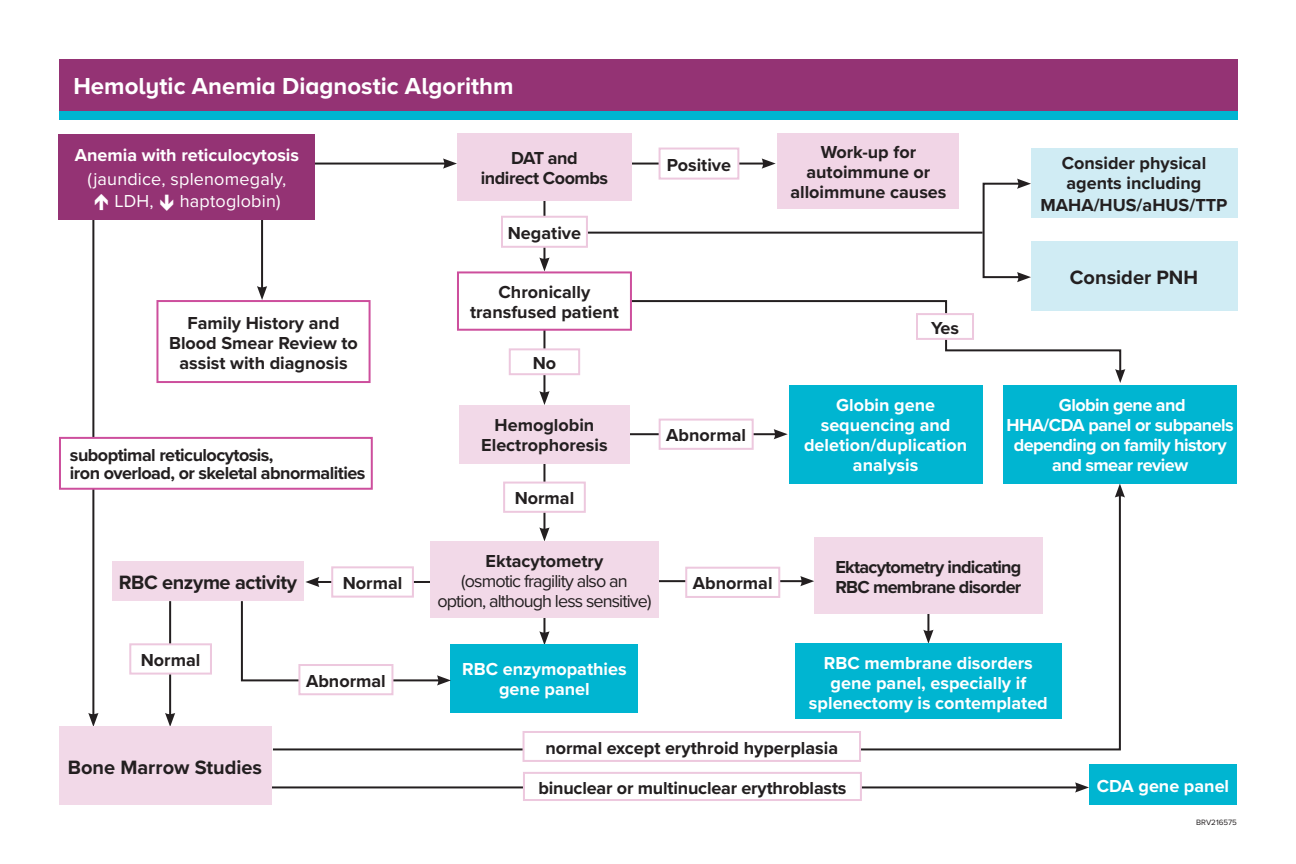
<style>
.page{position:relative;width:1296px;height:864px;background:#fff}
.page>*{position:absolute;margin:0;border:0;box-sizing:border-box;transform-origin:0 0}
.t1{font:700 24px "Proxima Nova A";color:#fff}
.t2{font:700 20px "Proxima Nova";color:#231f20}
.t3{font:700 20px "Proxima Nova";letter-spacing:-.02em;color:#231f20}
.t4{font:700 18px/20px "Proxima Nova";color:#231f20;text-align:center}
.t5{font:700 18px/20px "Proxima Nova";color:#fff;text-align:center}
.t6{font:700 18px/20px "Proxima Nova";letter-spacing:-.03em;color:#fff;text-align:center}
.t7{font:700 18px/18px "Proxima Nova";letter-spacing:-.03em;color:#231f20}
.t8{font:18px/20px "Proxima Nova";letter-spacing:-.05em;color:#231f20;text-align:center}
.t9{font:700 18px/20px "Proxima Nova";letter-spacing:-.04em;color:#231f20}
.t10{font:18px/21.6px "Proxima Nova";letter-spacing:.01em;color:#fff}
.t11{font:700 18px/20px "Proxima Nova";letter-spacing:-.025em;color:#231f20;text-align:center}
.t12{font:8px "Proxima Nova A";color:#231f20}
</style>
<div class="page">
<div style="left:59px;top:108px;width:1178px;height:11px;background:#00b5d1"></div>
<div style="left:59px;top:59px;width:1178px;height:51px;background:#943374"></div>
<hr style="left:625px;top:163px;width:140px;height:2px;background:#231f20">
<svg style="left:762px;top:158px;width:14px;height:11px"></svg>
<div style="left:1031px;top:242px;width:206px;height:69px;background:#d0ecf4"></div>
<div style="left:1031px;top:148px;width:206px;height:70px;background:#d0ecf4"></div>
<div style="left:778px;top:133px;width:181px;height:76px;background:#f1d5e6"></div>
<hr style="left:305px;top:163px;width:141px;height:2px;background:#231f20">
<svg style="left:443px;top:158px;width:14px;height:11px"></svg>
<hr style="left:261px;top:193px;width:2px;height:96px;background:#231f20">
<svg style="left:257px;top:286px;width:10px;height:14px"></svg>
<hr style="left:92px;top:193px;width:2px;height:523px;background:#231f20">
<svg style="left:88px;top:713px;width:10px;height:14px"></svg>
<div style="left:660px;top:149px;width:78px;height:30px;background:#fff"></div>
<div style="left:659px;top:148px;width:80px;height:32px;border:2px solid #edc8de"></div>
<div style="left:59px;top:437px;width:314px;height:53px;border:2px solid #cd4f9d"></div>
<hr style="left:543px;top:201px;width:2px;height:60px;background:#231f20">
<svg style="left:539px;top:257px;width:11px;height:14px"></svg>
<hr style="left:543px;top:327px;width:2px;height:67px;background:#231f20">
<svg style="left:539px;top:391px;width:11px;height:14px"></svg>
<hr style="left:543px;top:463px;width:2px;height:67px;background:#231f20">
<hr style="left:536px;top:232px;width:447px;height:2px;background:#231f20">
<div style="left:983px;top:183px;width:38px;height:95px;border:2px solid #231f20"></div>
<svg style="left:1017px;top:179px;width:14px;height:10px"></svg>
<svg style="left:1017px;top:272px;width:14px;height:10px"></svg>
<hr style="left:271px;top:786px;width:807px;height:2px;background:#231f20">
<svg style="left:1075px;top:782px;width:14px;height:11px"></svg>
<hr style="left:169px;top:601px;width:2px;height:115px;background:#231f20">
<svg style="left:165px;top:713px;width:10px;height:14px"></svg>
<svg style="left:271px;top:497px;width:850px;height:254px"></svg>
<svg style="left:1115px;top:484px;width:10px;height:14px"></svg>
<hr style="left:596px;top:433px;width:181px;height:2px;background:#231f20">
<svg style="left:774px;top:429px;width:14px;height:10px"></svg>
<hr style="left:655px;top:580px;width:148px;height:2px;background:#231f20">
<svg style="left:800px;top:576px;width:14px;height:10px"></svg>
<div style="left:502px;top:217px;width:85px;height:30px;background:#fff"></div>
<div style="left:501px;top:216px;width:87px;height:32px;border:2px solid #edc8de"></div>
<div style="left:457px;top:133px;width:175px;height:68px;background:#f1d5e6"></div>
<div style="left:59px;top:134px;width:256px;height:86px;background:#943374"></div>
<div style="left:156px;top:300px;width:215px;height:83px;border:2px solid #cd4f9d"></div>
<div style="left:524px;top:732px;width:336px;height:29px;background:#fff"></div>
<div style="left:523px;top:731px;width:338px;height:31px;border:2px solid #edc8de"></div>
<div style="left:524px;top:773px;width:337px;height:27px;background:#fff"></div>
<div style="left:523px;top:772px;width:339px;height:29px;border:2px solid #edc8de"></div>
<div style="left:1089px;top:764px;width:148px;height:41px;background:#00b5d1"></div>
<div style="left:451px;top:644px;width:187px;height:68px;background:#00b5d1"></div>
<div style="left:130px;top:644px;width:81px;height:30px;background:#fff"></div>
<div style="left:129px;top:643px;width:83px;height:32px;border:2px solid #edc8de"></div>
<div style="left:789px;top:385px;width:194px;height:98px;background:#00b5d1"></div>
<div style="left:660px;top:420px;width:93px;height:29px;background:#fff"></div>
<div style="left:659px;top:419px;width:95px;height:31px;border:2px solid #edc8de"></div>
<div style="left:686px;top:568px;width:93px;height:29px;background:#fff"></div>
<div style="left:685px;top:567px;width:95px;height:31px;border:2px solid #edc8de"></div>
<div style="left:795px;top:644px;width:266px;height:75px;background:#00b5d1"></div>
<div style="left:112px;top:561px;width:192px;height:40px;background:#f2d9e8"></div>
<div style="left:1003px;top:385px;width:234px;height:98px;background:#00b5d1"></div>
<div style="left:59px;top:727px;width:212px;height:78px;background:#f2d9e8"></div>
<div style="left:510px;top:349px;width:69px;height:25px;background:#fff"></div>
<div style="left:509px;top:348px;width:71px;height:27px;border:2px solid #edc8de"></div>
<div style="left:458px;top:272px;width:173px;height:58px;background:#fff"></div>
<div style="left:457px;top:271px;width:175px;height:60px;border:2px solid #cd4f9d"></div>
<div style="left:332px;top:567px;width:81px;height:30px;background:#fff"></div>
<div style="left:331px;top:566px;width:83px;height:32px;border:2px solid #edc8de"></div>
<div style="left:504px;top:483px;width:81px;height:29px;background:#fff"></div>
<div style="left:503px;top:482px;width:83px;height:31px;border:2px solid #edc8de"></div>
<div style="left:430px;top:541px;width:229px;height:77px;background:#f2d9e8"></div>
<div style="left:814px;top:537px;width:229px;height:77px;background:#f2d9e8"></div>
<div style="left:459px;top:405px;width:171px;height:58px;background:#f2d9e8"></div>
<svg style="left:240px;top:599px;width:211px;height:87px"></svg>
<div style="left:299px;top:665px;width:93px;height:29px;background:#fff"></div>
<div style="left:298px;top:664px;width:95px;height:31px;border:2px solid #edc8de"></div>
<svg style="left:630px;top:299px;width:495px;height:84px"></svg>
<div style="left:917px;top:314px;width:56px;height:25px;background:#fff"></div>
<div style="left:916px;top:313px;width:58px;height:27px;border:2px solid #edc8de"></div>
<h1 class="t1" style="left:73px;top:68px;width:442px">Hemolytic Anemia Diagnostic Algorithm</h1>
<p class="t5" style="left:75px;top:145px;width:226px">Anemia with reticulocytosis</p>
<p class="t10" style="left:114px;top:168px;width:173px;text-indent:-27px">(jaundice, splenomegaly,<br>LDH,</p>
<p class="t10" style="left:180px;top:189px;width:102px">haptoglobin)</p>
<p class="t4" style="left:169px;top:312px;width:190px">Family History and<br>Blood Smear Review to assist with diagnosis</p>
<p class="t7" style="left:70px;top:446px;width:297px">suboptimal reticulocytosis,<br>iron overload, or skeletal abnormalities</p>
<p class="t11" style="left:481px;top:148px;width:129px">DAT and indirect Coombs</p>
<p class="t4" style="left:508px;top:222px;width:75px">Negative</p>
<p class="t4" style="left:470px;top:282px;width:150px">Chronically transfused patient</p>
<p class="t4" style="left:533px;top:353px;width:25px">No</p>
<p class="t4" style="left:481px;top:415px;width:128px">Hemoglobin<br>Electrophoresis</p>
<p class="t4" style="left:515px;top:488px;width:61px">Normal</p>
<p class="t4" style="left:667px;top:154px;width:66px">Positive</p>
<p class="t4" style="left:666px;top:425px;width:81px">Abnormal</p>
<p class="t4" style="left:790px;top:141px;width:158px">Work-up for autoimmune or alloimmune causes</p>
<p class="t4" style="left:931px;top:317px;width:29px">Yes</p>
<p class="t5" style="left:804px;top:395px;width:165px">Globin gene sequencing and deletion/duplication analysis</p>
<p class="t4" style="left:1062px;top:153px;width:146px;text-align:left">Consider physical agents including</p>
<p class="t4" style="left:1041px;top:195px;width:189px">MAHA/HUS/aHUS/TTP</p>
<p class="t2" style="left:1070px;top:263px;width:130px">Consider PNH</p>
<p class="t6" style="left:1007px;top:395px;width:229px">Globin gene and<br>HHA/CDA panel or subpanels depending on family history and smear review</p>
<p class="t3" style="left:119px;top:567px;width:180px">RBC enzyme activity</p>
<p class="t4" style="left:343px;top:573px;width:61px">Normal</p>
<p class="t4" style="left:141px;top:650px;width:61px">Normal</p>
<p class="t4" style="left:306px;top:670px;width:81px">Abnormal</p>
<p class="t4" style="left:486px;top:550px;width:119px">Ektacytometry</p>
<p class="t8" style="left:437px;top:570px;width:216px">(osmotic fragility also an option, although less sensitive)</p>
<p class="t5" style="left:462px;top:659px;width:166px">RBC enzymopathies gene panel</p>
<p class="t4" style="left:693px;top:573px;width:81px">Abnormal</p>
<p class="t9" style="left:835px;top:556px;width:188px">Ektacytometry indicating<br>RBC membrane disorder</p>
<p class="t5" style="left:809px;top:652px;width:240px">RBC membrane disorders gene panel, especially if splenectomy is contemplated</p>
<p class="t2" style="left:68px;top:752px;width:196px">Bone Marrow Studies</p>
<p class="t4" style="left:545px;top:737px;width:294px">normal except erythroid hyperplasia</p>
<p class="t4" style="left:538px;top:778px;width:310px">binuclear or multinuclear erythroblasts</p>
<p class="t5" style="left:1097px;top:775px;width:134px">CDA gene panel</p>
<p class="t12" style="left:1196px;top:817px;width:42px">BRV216575</p>
</div>
